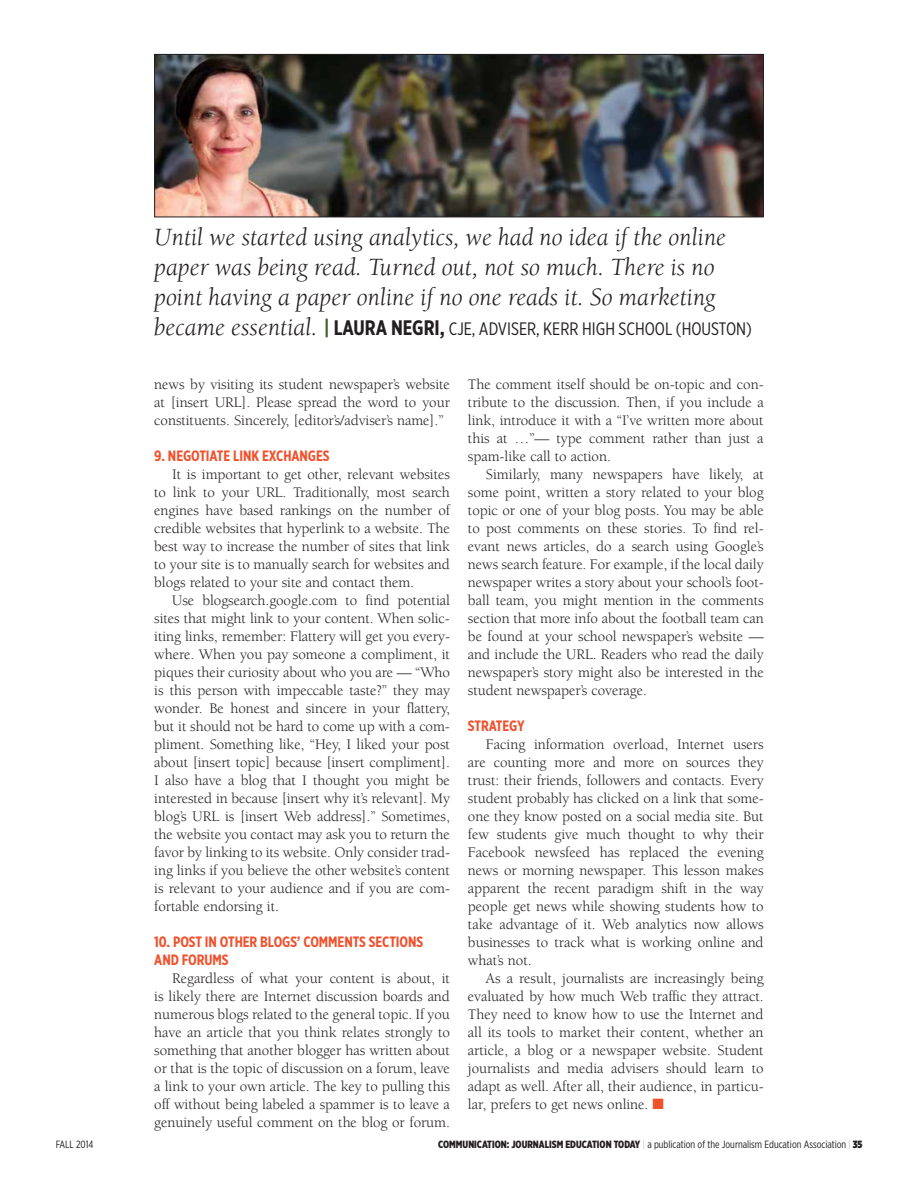
<style>
.page{position:relative;width:918px;height:1188px;background:#fff}
.page>*{position:absolute;margin:0;border:0;box-sizing:border-box;transform-origin:0 0}
.t1{font:italic 25.5px/30px "Berkeley";color:#231f20}
.t2{font:18px "Gotham X Narrow";color:#231f20}
.t3{font:15px/18px "Berkeley";letter-spacing:-.005em;color:#231f20;text-align:justify}
.t4{font:700 15px/18px "Gotham X Narrow";letter-spacing:-.005em;color:#f0512c}
.t5{font:10.5px "Gotham X Narrow";color:#231f20}
.s1{font-family:"Berkeley";font-style:italic;font-size:25.5px}
.s2{font-weight:700;font-size:21px;color:#415c2a}
.s3{font-weight:700;font-size:21px}
.s4{font-weight:900}
.s5{color:#bcbdc0}
</style>
<div class="page">
<img style="left:156px;top:56px;width:606px;height:159px">
<div style="left:154px;top:54px;width:610px;height:163px;border:1px solid #231f20"></div>
<h1 class="t1" style="left:154px;top:223px;width:573px">Until we started using analytics, we had no idea if the online paper was being read. Turned out, not so much. There is no point having a paper online if no one reads it. So marketing</h1>
<p class="t2" style="left:154px;top:318px;width:599px"><span class="s1">became essential.</span> <span class="s2">|</span> <span class="s3">LAURA NEGRI,</span> CJE, ADVISER, KERR HIGH SCHOOL (HOUSTON)</p>
<p class="t3" style="left:154px;top:376px;width:297px">news by visiting its student newspaper’s website at [insert URL]. Please spread the word to your constituents. Sincerely, [editor’s/adviser’s name].”</p>
<p class="t4" style="left:154px;top:447px;width:177px">9. NEGOTIATE LINK EXCHANGES</p>
<p class="t3" style="left:154px;top:466px;width:297px;text-indent:18px">It is important to get other, relevant websites to link to your URL. Traditionally, most search engines have based rankings on the number of credible websites that hyperlink to a website. The best way to increase the number of sites that link to your site is to manually search for websites and blogs related to your site and contact them.</p>
<p class="t3" style="left:154px;top:592px;width:297px;text-indent:18px">Use blogsearch.google.com to find potential sites that might link to your content. When solic&shy;iting links, remember: Flattery will get you every&shy;where. When you pay someone a compliment, it piques their curiosity about who you are — “Who is this person with impeccable taste?” they may wonder. Be honest and sincere in your flattery, but it should not be hard to come up with a com&shy;pliment. Something like, “Hey, I liked your post about [insert topic] because [insert compliment].<br>I also have a blog that I thought you might be interested in because [insert why it’s relevant]. My blog’s URL is [insert Web address].” Sometimes, the website you contact may ask you to return the favor by linking to its website. Only consider trad&shy;ing links if you believe the other website’s content is relevant to your audience and if you are com&shy;fortable endorsing it.</p>
<p class="t4" style="left:154px;top:933px;width:270px">10. POST IN OTHER BLOGS’ COMMENTS SECTIONS<br>AND FORUMS</p>
<p class="t3" style="left:154px;top:970px;width:297px;text-indent:18px">Regardless of what your content is about, it is likely there are Internet discussion boards and numerous blogs related to the general topic. If you have an article that you think relates strongly to something that another blogger has written about or that is the topic of discussion on a forum, leave a link to your own article. The key to pulling this off without being labeled a spammer is to leave a genuinely useful comment on the blog or forum.</p>
<p class="t3" style="left:468px;top:376px;width:297px">The comment itself should be on-topic and con&shy;tribute to the discussion. Then, if you include a link, introduce it with a “I’ve written more about this at …”— type comment rather than just a spam-like call to action.</p>
<p class="t3" style="left:468px;top:466px;width:297px;text-indent:18px">Similarly, many newspapers have likely, at some point, written a story related to your blog topic or one of your blog posts. You may be able to post comments on these stories. To find rel&shy;evant news articles, do a search using Google’s news search feature. For example, if the local daily newspaper writes a story about your school’s foot&shy;ball team, you might mention in the comments section that more info about the football team can be found at your school newspaper’s website — and include the URL. Readers who read the daily newspaper’s story might also be interested in the student newspaper’s coverage.</p>
<p class="t4" style="left:468px;top:717px;width:58px">STRATEGY</p>
<p class="t3" style="left:468px;top:736px;width:297px;text-indent:18px">Facing information overload, Internet users are counting more and more on sources they trust: their friends, followers and contacts. Every student probably has clicked on a link that some&shy;one they know posted on a social media site. But few students give much thought to why their Facebook newsfeed has replaced the evening news or morning newspaper. This lesson makes apparent the recent paradigm shift in the way people get news while showing students how to take advantage of it. Web analytics now allows businesses to track what is working online and what’s not.</p>
<p class="t3" style="left:468px;top:970px;width:297px;text-indent:18px">As a result, journalists are increasingly being evaluated by how much Web traffic they attract.<br>They need to know how to use the Internet and all its tools to market their content, whether an article, a blog or a newspaper website. Student journalists and media advisers should learn to adapt as well. After all, their audience, in particu&shy;lar, prefers to get news online.</p>
<p class="t5" style="left:56px;top:1138px;width:40px">FALL 2014</p>
<p class="t5" style="left:438px;top:1138px;width:426px"><span class="s4">COMMUNICATION: JOURNALISM EDUCATION TODAY</span> <span class="s5">|</span> a publication of the Journalism Education Association <span class="s5">|</span> <span class="s4">35</span></p>
</div>
